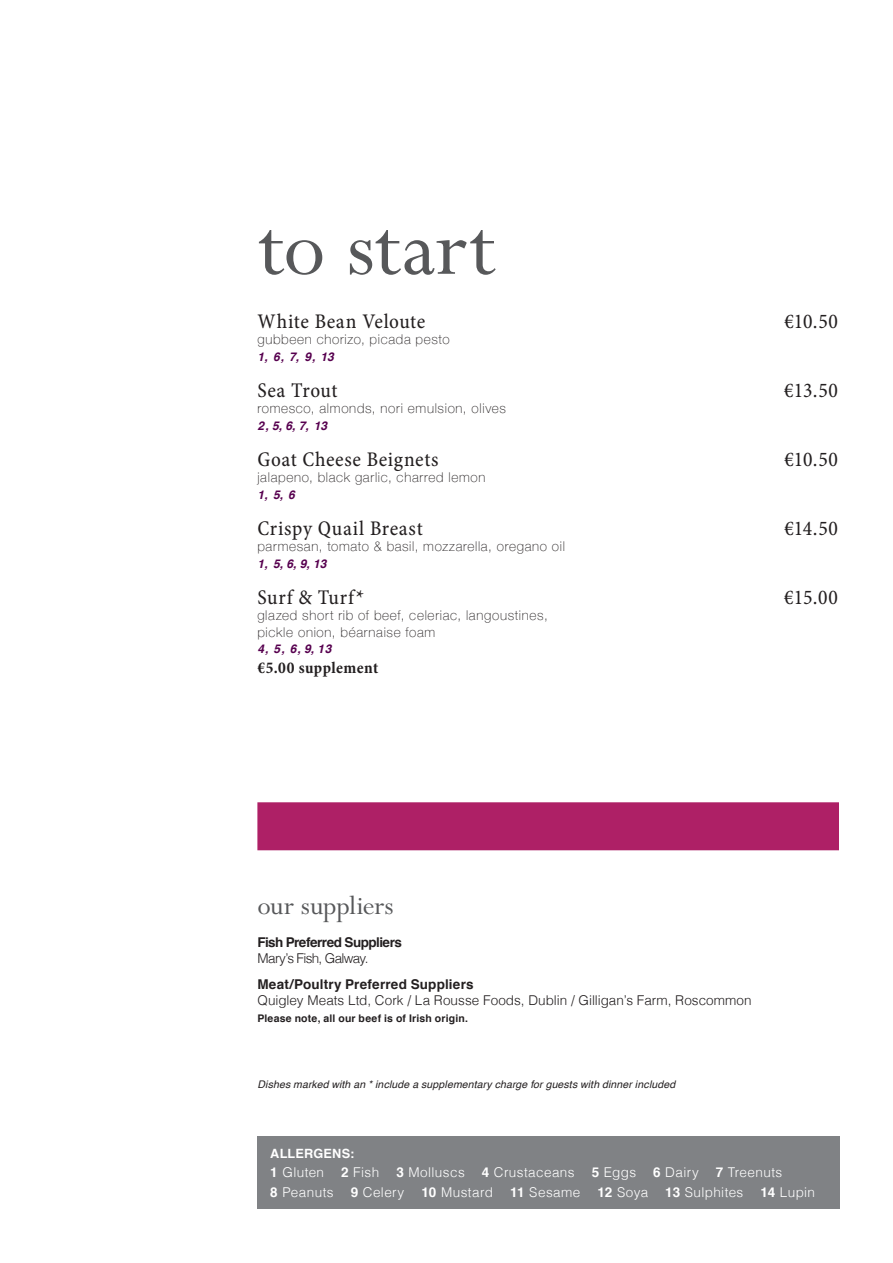
<style>
.page{position:relative;width:893px;height:1263px;background:#fff}
.page>*{position:absolute;margin:0;border:0;box-sizing:border-box;transform-origin:0 0}
.t1{font:92.25px "Perpetua";letter-spacing:.005em;color:#57585a}
.t2{font:29.25px "Perpetua";letter-spacing:-.01em;color:#57585a}
.t3{font:21px "Minion Pro Cn Capt";letter-spacing:.03em;color:#231f20}
.t4{font:700 condensed 16.5px "Minion Pro";letter-spacing:.025em;color:#231f20}
.t5{font:100 13.5px/16.5px "Helvetica Neue";letter-spacing:.05em;color:#231f20}
.t6{font:300 13.5px "Helvetica";letter-spacing:.03em;color:#fff}
.t7{font:300 13.5px "Helvetica";color:#231f20}
.t8{font:700 13.5px "Helvetica";letter-spacing:.005em;color:#231f20}
.t9{font:700 13.5px "Helvetica";letter-spacing:-.035em;color:#231f20}
.t10{font:300 13.5px "Helvetica";letter-spacing:-.045em;color:#231f20}
.t11{font:700 12.75px "Helvetica";letter-spacing:.015em;color:#fff}
.t12{font:italic 700 12px "Helvetica";color:#57004f}
.t13{font:italic 10.5px "Helvetica";letter-spacing:.015em;color:#231f20}
.t14{font:700 10.5px "Helvetica";letter-spacing:.015em;color:#231f20}
.s1{font-weight:700}
</style>
<div class="page">
<div style="left:257px;top:1136px;width:583px;height:73px;background:#808285"></div>
<div style="left:257px;top:802px;width:582px;height:48px;background:#ae2066"></div>
<h1 class="t1" style="left:257px;top:199px;width:240px">to start</h1>
<h3 class="t3" style="left:257px;top:307px;width:169px">White Bean Veloute</h3>
<h3 class="t3" style="left:784px;top:307px;width:55px">€10.50</h3>
<p class="t5" style="left:257px;top:331px;width:194px">gubbeen chorizo, picada pesto</p>
<h3 class="t3" style="left:257px;top:376px;width:82px">Sea Trout</h3>
<h3 class="t3" style="left:784px;top:376px;width:55px">€13.50</h3>
<p class="t5" style="left:257px;top:400px;width:250px">romesco, almonds, nori emulsion, olives</p>
<h3 class="t3" style="left:257px;top:445px;width:183px">Goat Cheese Beignets</h3>
<h3 class="t3" style="left:784px;top:445px;width:55px">€10.50</h3>
<p class="t5" style="left:257px;top:469px;width:230px">jalapeno, black garlic, charred lemon</p>
<h3 class="t3" style="left:257px;top:514px;width:167px">Crispy Quail Breast</h3>
<h3 class="t3" style="left:784px;top:514px;width:55px">€14.50</h3>
<p class="t5" style="left:257px;top:538px;width:309px">parmesan, tomato &amp; basil, mozzarella, oregano oil</p>
<h3 class="t3" style="left:257px;top:583px;width:108px">Surf &amp; Turf*</h3>
<h3 class="t3" style="left:784px;top:583px;width:55px">€15.00</h3>
<p class="t5" style="left:257px;top:607px;width:292px">glazed short rib of beef, celeriac, langoustines, pickle onion, béarnaise foam</p>
<p class="t4" style="left:257px;top:656px;width:122px">€5.00 supplement</p>
<p class="t12" style="left:257px;top:351px;width:78px">1, 6, 7, 9, 13</p>
<p class="t12" style="left:257px;top:420px;width:71px">2, 5, 6, 7, 13</p>
<p class="t12" style="left:257px;top:489px;width:39px">1, 5, 6</p>
<p class="t12" style="left:257px;top:558px;width:70px">1, 5, 6, 9, 13</p>
<p class="t12" style="left:257px;top:644px;width:76px">4, 5, 6, 9, 13</p>
<h2 class="t2" style="left:257px;top:890px;width:138px">our suppliers</h2>
<p class="t9" style="left:257px;top:931px;width:146px">Fish Preferred Suppliers</p>
<p class="t10" style="left:257px;top:947px;width:113px">Mary’s Fish, Galway.</p>
<p class="t8" style="left:257px;top:973px;width:218px">Meat/Poultry Preferred Suppliers</p>
<p class="t7" style="left:257px;top:989px;width:496px">Quigley Meats Ltd, Cork / La Rousse Foods, Dublin / Gilligan’s Farm, Roscommon</p>
<p class="t14" style="left:257px;top:1010px;width:212px">Please note, all our beef is of Irish origin.</p>
<p class="t13" style="left:257px;top:1076px;width:419px">Dishes marked with an * include a supplementary charge for guests with dinner included</p>
<p class="t11" style="left:270px;top:1143px;width:86px">ALLERGENS:</p>
<p class="t6" style="left:270px;top:1161px;width:55px"><span class="s1">1</span> Gluten</p>
<p class="t6" style="left:341px;top:1161px;width:40px"><span class="s1">2</span> Fish</p>
<p class="t6" style="left:396px;top:1161px;width:70px"><span class="s1">3</span> Molluscs</p>
<p class="t6" style="left:482px;top:1161px;width:94px"><span class="s1">4</span> Crustaceans</p>
<p class="t6" style="left:592px;top:1161px;width:46px"><span class="s1">5</span> Eggs</p>
<p class="t6" style="left:653px;top:1161px;width:47px"><span class="s1">6</span> Dairy</p>
<p class="t6" style="left:716px;top:1161px;width:68px"><span class="s1">7</span> Treenuts</p>
<p class="t6" style="left:270px;top:1180px;width:65px"><span class="s1">8</span> Peanuts</p>
<p class="t6" style="left:351px;top:1180px;width:55px"><span class="s1">9</span> Celery</p>
<p class="t6" style="left:421px;top:1180px;width:73px"><span class="s1">10</span> Mustard</p>
<p class="t6" style="left:510px;top:1180px;width:72px"><span class="s1">11</span> Sesame</p>
<p class="t6" style="left:597px;top:1180px;width:52px"><span class="s1">12</span> Soya</p>
<p class="t6" style="left:665px;top:1180px;width:80px"><span class="s1">13</span> Sulphites</p>
<p class="t6" style="left:760px;top:1180px;width:56px"><span class="s1">14</span> Lupin</p>
</div>
